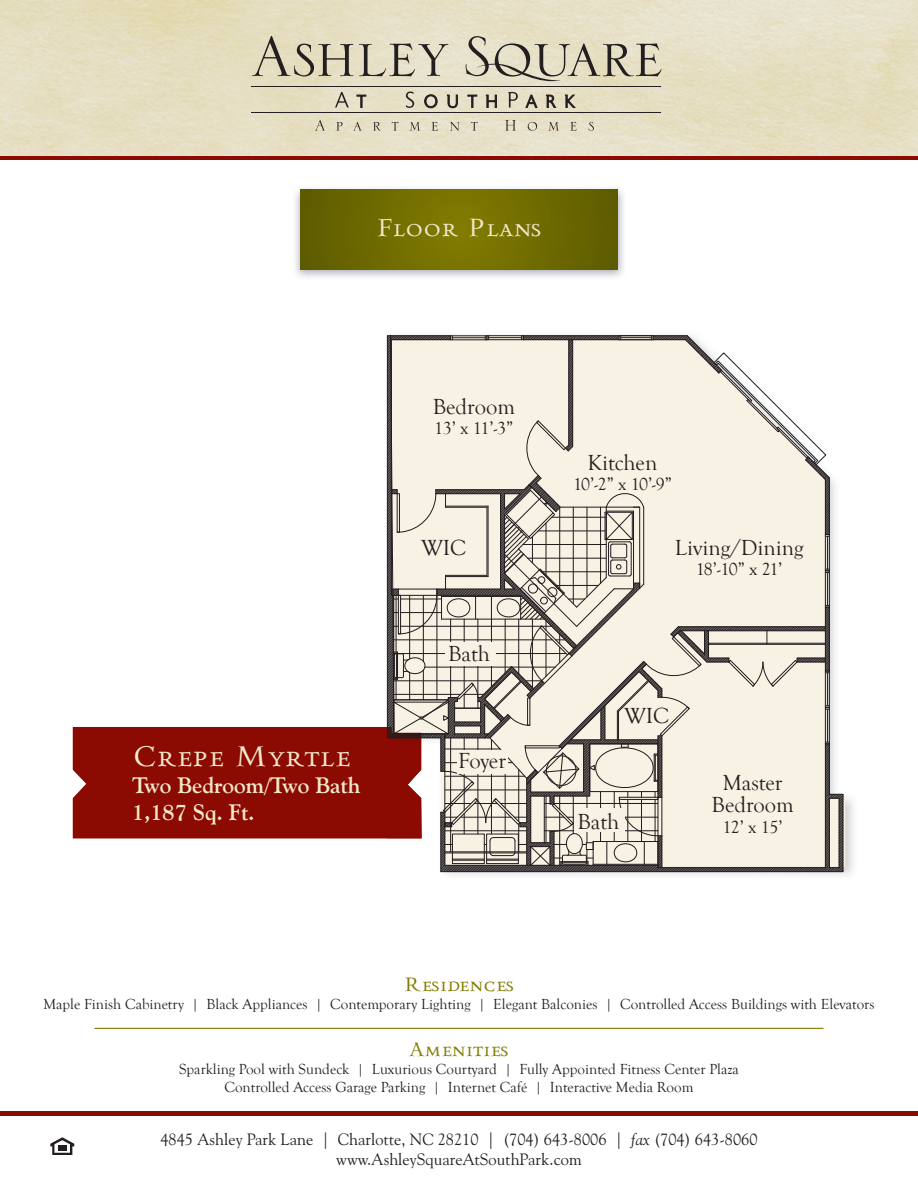
<style>
.page{position:relative;width:918px;height:1188px;background:#fff}
.page>*{position:absolute;margin:0;border:0;box-sizing:border-box;transform-origin:0 0}
.t1{font:31.35px "Miranda";color:#f2e8ca}
.t2{font:27px "Miranda";color:#f2e8ca}
.t3{font:22.5px/22.5px "Goudy Old Style T";color:#231f20;text-align:center}
.t4{font:700 22.5px/27px "Goudy Old Style BT";color:#f2e8ca}
.t5{font:21px "Miranda";color:#827c00}
.t6{font:18px "Goudy Old Style T";letter-spacing:-.05em;color:#231f20}
.t7{font:16.5px/19.8px "Goudy Old Style BT";color:#231f20;text-align:center}
.t8{font:15px/18px "Goudy Old Style T";color:#231f20;text-align:center}
.s1{font-style:italic}
</style>
<div class="page">
<img style="left:0;top:0;width:918px;height:156px">
<svg style="left:252px;top:36px;width:101px;height:40px"></svg>
<svg style="left:359px;top:43px;width:89px;height:33px"></svg>
<svg style="left:466px;top:36px;width:195px;height:50px"></svg>
<hr style="left:252px;top:86px;width:409px;height:1px;background:#231f20">
<hr style="left:252px;top:112px;width:409px;height:1px;background:#231f20">
<svg style="left:315px;top:120px;width:10px;height:11px"></svg>
<svg style="left:336px;top:122px;width:7px;height:9px"></svg>
<svg style="left:353px;top:122px;width:9px;height:9px"></svg>
<svg style="left:373px;top:122px;width:8px;height:9px"></svg>
<svg style="left:391px;top:122px;width:7px;height:9px"></svg>
<svg style="left:409px;top:122px;width:11px;height:9px"></svg>
<svg style="left:431px;top:122px;width:7px;height:9px"></svg>
<svg style="left:450px;top:122px;width:10px;height:9px"></svg>
<svg style="left:471px;top:122px;width:7px;height:9px"></svg>
<svg style="left:505px;top:120px;width:11px;height:11px"></svg>
<svg style="left:528px;top:122px;width:9px;height:9px"></svg>
<svg style="left:548px;top:122px;width:11px;height:9px"></svg>
<svg style="left:570px;top:122px;width:7px;height:9px"></svg>
<svg style="left:589px;top:122px;width:5px;height:9px"></svg>
<svg style="left:335px;top:92px;width:14px;height:16px"></svg>
<svg style="left:357px;top:95px;width:9px;height:13px"></svg>
<svg style="left:406px;top:92px;width:8px;height:16px"></svg>
<svg style="left:425px;top:95px;width:12px;height:13px"></svg>
<div style="left:425px;top:95px;width:12px;height:13px;border:1px solid #231f20;border-radius:50%"></div>
<div style="left:426px;top:96px;width:10px;height:11px;border:1px solid #231f20;border-radius:50%"></div>
<svg style="left:447px;top:95px;width:11px;height:13px"></svg>
<svg style="left:468px;top:95px;width:9px;height:13px"></svg>
<svg style="left:486px;top:95px;width:11px;height:13px"></svg>
<svg style="left:508px;top:92px;width:10px;height:16px"></svg>
<svg style="left:526px;top:95px;width:11px;height:13px"></svg>
<svg style="left:546px;top:95px;width:10px;height:13px"></svg>
<svg style="left:565px;top:95px;width:10px;height:13px"></svg>
<svg style="left:50px;top:1137px;width:24px;height:18px"></svg>
<hr style="left:0;top:156px;width:918px;height:4px;background:#8b0a02">
<hr style="left:0;top:1111px;width:918px;height:4px;background:#8b0a02">
<img style="left:295px;top:188px;width:328px;height:89px">
<svg style="left:300px;top:190px;width:318px;height:79px"></svg>
<hr style="left:94px;top:1028px;width:730px;height:1px;background:#827c00">
<svg style="left:73px;top:334px;width:771px;height:539px"></svg>
<div style="left:445px;top:643px;width:51px;height:23px;background:#f7f2e3"></div>
<div style="left:457px;top:750px;width:50px;height:23px;background:#f7f2e3"></div>
<div style="left:574px;top:809px;width:51px;height:23px;background:#f7f2e3"></div>
<h2 class="t2" style="left:376px;top:213px;width:168px">Floor Plans</h2>
<h1 class="t1" style="left:132px;top:739px;width:220px">Crepe Myrtle</h1>
<h3 class="t4" style="left:132px;top:772px;width:230px">Two Bedroom/Two Bath<br>1,187 Sq. Ft.</h3>
<h3 class="t3" style="left:433px;top:395px;width:84px">Bedroom</h3>
<p class="t6" style="left:434px;top:418px;width:81px">13’ x 11’-3”</p>
<h3 class="t3" style="left:421px;top:536px;width:46px">WIC</h3>
<h3 class="t3" style="left:448px;top:643px;width:43px">Bath</h3>
<h3 class="t3" style="left:458px;top:750px;width:49px">Foyer</h3>
<h3 class="t3" style="left:588px;top:451px;width:71px">Kitchen</h3>
<p class="t6" style="left:573px;top:474px;width:100px">10’-2” x 10’-9”</p>
<h3 class="t3" style="left:675px;top:536px;width:130px">Living/Dining</h3>
<p class="t6" style="left:696px;top:559px;width:88px">18’-10” x 21’</p>
<h3 class="t3" style="left:624px;top:705px;width:46px">WIC</h3>
<h3 class="t3" style="left:577px;top:810px;width:43px">Bath</h3>
<h3 class="t3" style="left:712px;top:771px;width:84px">Master<br>Bedroom</h3>
<p class="t6" style="left:723px;top:817px;width:62px">12’ x 15’</p>
<h3 class="t5" style="left:404px;top:973px;width:112px">Residences</h3>
<p class="t8" style="left:43px;top:995px;width:833px">Maple Finish Cabinetry | Black Appliances | Contemporary Lighting | Elegant Balconies | Controlled Access Buildings with Elevators</p>
<h3 class="t5" style="left:409px;top:1037px;width:102px">Amenities</h3>
<p class="t8" style="left:179px;top:1060px;width:561px">Sparkling Pool with Sundeck | Luxurious Courtyard | Fully Appointed Fitness Center Plaza<br>Controlled Access Garage Parking | Internet Café | Interactive Media Room</p>
<p class="t7" style="left:160px;top:1131px;width:599px">4845 Ashley Park Lane | Charlotte, NC 28210 | (704) 643-8006 | <span class="s1">fax</span> (704) 643-8060 www.AshleySquareAtSouthPark.com</p>
</div>
